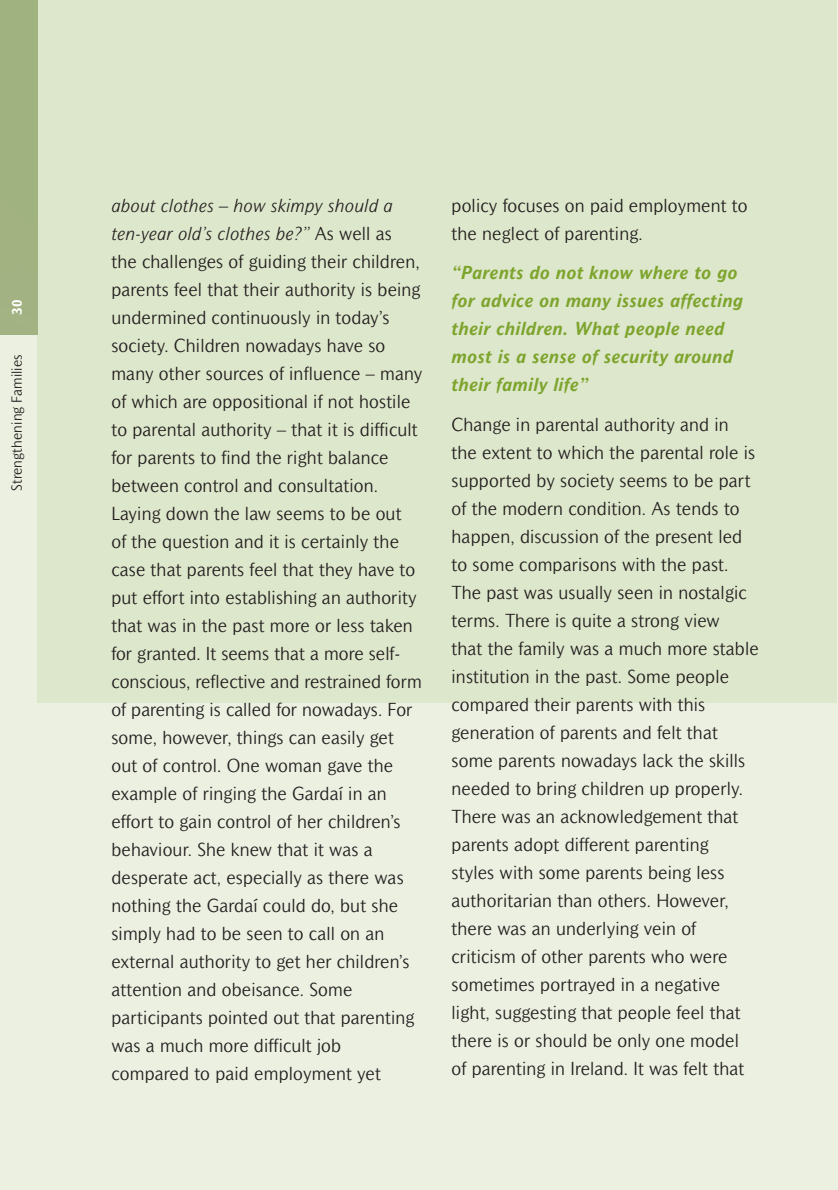
<style>
.page{position:relative;width:838px;height:1190px;background:#fff}
.page>*{position:absolute;margin:0;border:0;box-sizing:border-box;transform-origin:0 0}
.t1{font:300 18px/28px "Mahsuri Sans";letter-spacing:.01em;color:#231f1f}
.t2{font:italic 700 18px/28px "Mahsuri Sans";letter-spacing:.01em;color:#7da42d}
.t3{font:300 14px "Mahsuri Sans";letter-spacing:.01em;color:#231f1f}
.t4{font:700 14px "Mahsuri Sans";color:#fff}
.s1{font-style:italic}
</style>
<div class="page">
<div style="left:0;top:0;width:837px;height:1190px;background:#ebf0e1"></div>
<div style="left:38px;top:0;width:799px;height:703px;background:#dde7cb"></div>
<p class="t4" style="left:12px;top:315px;width:17px;rotate:-90deg">30</p>
<p class="t3" style="left:10px;top:491px;width:138px;rotate:-90deg">Strengthening Families</p>
<p class="t1" style="left:111px;top:192px;width:312px"><span class="s1">about clothes – how skimpy should a ten-year old’s clothes be?”</span> As well as<br>the challenges of guiding their children, parents feel that their authority is being undermined continuously in today’s society. Children nowadays have so many other sources of influence – many of which are oppositional if not hostile to parental authority – that it is difficult for parents to find the right balance between control and consultation.<br>Laying down the law seems to be out<br>of the question and it is certainly the case that parents feel that they have to put effort into establishing an authority that was in the past more or less taken for granted. It seems that a more self&shy;conscious, reflective and restrained form of parenting is called for nowadays. For some, however, things can easily get out of control. One woman gave the example of ringing the Gardaí in an effort to gain control of her children’s behaviour. She knew that it was a desperate act, especially as there was nothing the Gardaí could do, but she simply had to be seen to call on an external authority to get her children’s attention and obeisance. Some participants pointed out that parenting was a much more difficult job compared to paid employment yet</p>
<p class="t1" style="left:452px;top:192px;width:298px">policy focuses on paid employment to the neglect of parenting.</p>
<p class="t2" style="left:452px;top:261px;width:293px">“Parents do not know where to go for advice on many issues affecting their children. What people need most is a sense of security around their family life”</p>
<p class="t1" style="left:452px;top:411px;width:309px">Change in parental authority and in the extent to which the parental role is supported by society seems to be part of the modern condition. As tends to happen, discussion of the present led to some comparisons with the past.<br>The past was usually seen in nostalgic terms. There is quite a strong view<br>that the family was a much more stable institution in the past. Some people compared their parents with this generation of parents and felt that some parents nowadays lack the skills needed to bring children up properly.<br>There was an acknowledgement that parents adopt different parenting<br>styles with some parents being less authoritarian than others. However, there was an underlying vein of criticism of other parents who were sometimes portrayed in a negative light, suggesting that people feel that there is or should be only one model<br>of parenting in Ireland. It was felt that</p>
</div>
